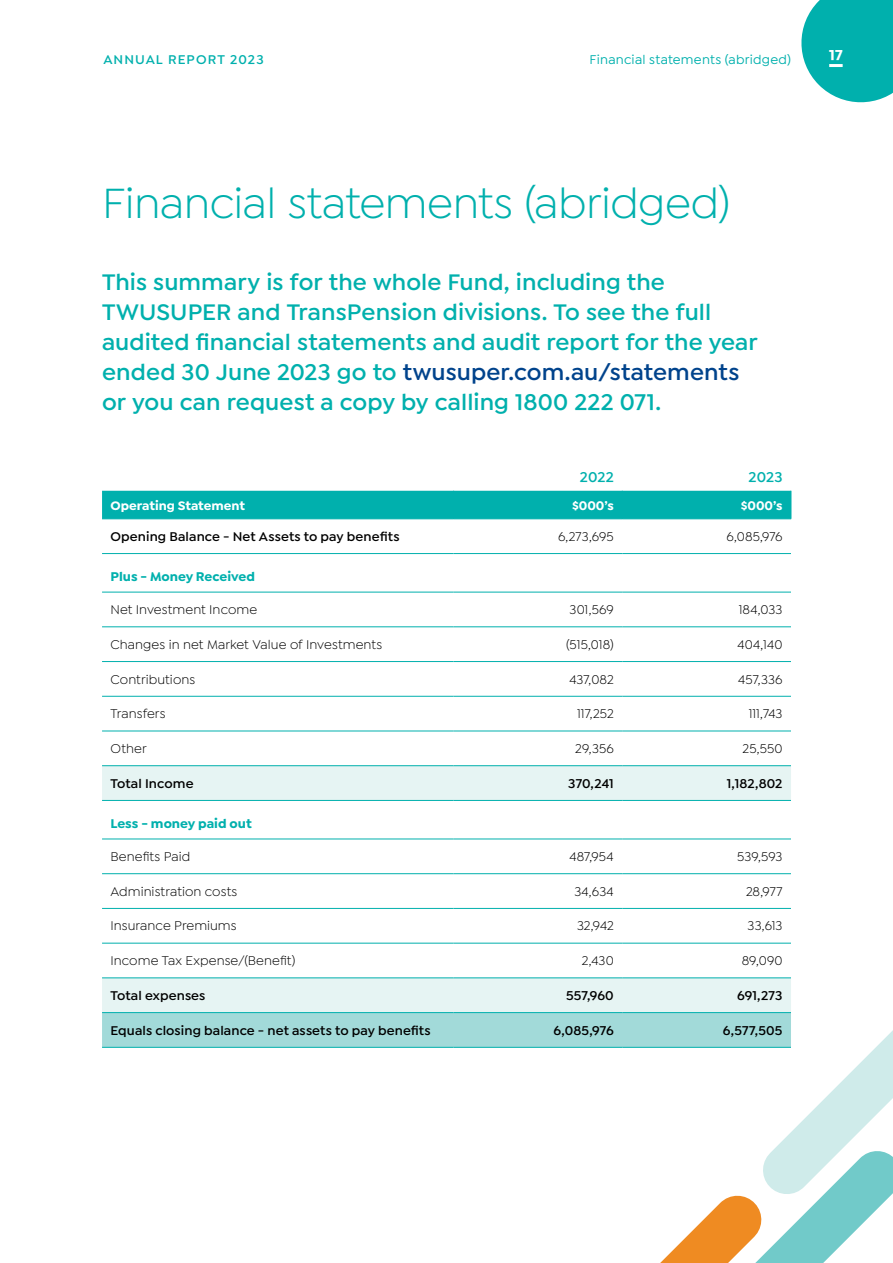
<style>
.page{position:relative;width:893px;height:1263px;background:#fff}
.page>*{position:absolute;margin:0;border:0;box-sizing:border-box;transform-origin:0 0}
.t1{font:45px "Isidora Sans";letter-spacing:-.01em;color:#00b0ad}
.t2{font:600 24px/30px "Isidora Sans";letter-spacing:.005em;color:#00b0ad}
.t3{font:600 15px "Isidora Sans";letter-spacing:.01em;color:#00b0ad}
.t4{font:700 15px "Isidora Sans";color:#fff}
.t5{font:13.5px "Isidora Sans";letter-spacing:.005em;color:#000}
.t6{font:600 13.5px "Isidora Sans";letter-spacing:.005em;color:#000}
.t7{font:700 13.5px "Isidora Sans";color:#00b0ad}
.t8{font:500 13.5px "Isidora Sans";letter-spacing:.02em;color:#00b0ad}
.t9{font:600 13.5px "Isidora Sans";letter-spacing:.08em;color:#00b0ad}
.t10{font:700 13.2px "Isidora Sans";color:#fff}
.s1{color:#00438c}
</style>
<div class="page">
<svg style="left:801px;top:0;width:92px;height:103px;background:#22bab7"></svg>
<hr style="left:829px;top:64px;width:14px;height:3px;background:#fff">
<svg style="left:102px;top:766px;width:689px;height:246px"></svg>
<div style="left:102px;top:1013px;width:617px;height:34px;background:#a2dad9"></div>
<div style="left:102px;top:491px;width:690px;height:28px;background:#00b0ad"></div>
<hr style="left:102px;top:626px;width:352px;height:1px;background:#00b0ad">
<hr style="left:454px;top:626px;width:168px;height:1px;background:#00b0ad">
<hr style="left:622px;top:626px;width:169px;height:1px;background:#00b0ad">
<hr style="left:102px;top:661px;width:352px;height:1px;background:#00b0ad">
<hr style="left:454px;top:661px;width:168px;height:1px;background:#00b0ad">
<hr style="left:622px;top:661px;width:169px;height:1px;background:#00b0ad">
<hr style="left:102px;top:696px;width:352px;height:1px;background:#00b0ad">
<hr style="left:454px;top:696px;width:168px;height:1px;background:#00b0ad">
<hr style="left:622px;top:696px;width:169px;height:1px;background:#00b0ad">
<hr style="left:102px;top:731px;width:352px;height:1px;background:#00b0ad">
<hr style="left:454px;top:731px;width:168px;height:1px;background:#00b0ad">
<hr style="left:622px;top:731px;width:169px;height:1px;background:#00b0ad">
<hr style="left:102px;top:800px;width:352px;height:1px;background:#00b0ad">
<hr style="left:102px;top:873px;width:352px;height:1px;background:#00b0ad">
<hr style="left:454px;top:873px;width:168px;height:1px;background:#00b0ad">
<hr style="left:622px;top:873px;width:169px;height:1px;background:#00b0ad">
<hr style="left:102px;top:908px;width:352px;height:1px;background:#00b0ad">
<hr style="left:454px;top:908px;width:168px;height:1px;background:#00b0ad">
<hr style="left:622px;top:908px;width:169px;height:1px;background:#00b0ad">
<hr style="left:102px;top:943px;width:352px;height:1px;background:#00b0ad">
<hr style="left:454px;top:943px;width:168px;height:1px;background:#00b0ad">
<hr style="left:622px;top:943px;width:169px;height:1px;background:#00b0ad">
<hr style="left:102px;top:519px;width:352px;height:1px;background:#00b0ad">
<hr style="left:454px;top:519px;width:168px;height:1px;background:#00b0ad">
<hr style="left:622px;top:519px;width:169px;height:1px;background:#00b0ad">
<hr style="left:102px;top:765px;width:352px;height:1px;background:#00b0ad">
<hr style="left:454px;top:765px;width:168px;height:1px;background:#00b0ad">
<hr style="left:622px;top:765px;width:169px;height:1px;background:#00b0ad">
<hr style="left:454px;top:800px;width:168px;height:1px;background:#00b0ad">
<hr style="left:622px;top:800px;width:169px;height:1px;background:#00b0ad">
<hr style="left:102px;top:977px;width:352px;height:1px;background:#00b0ad">
<hr style="left:454px;top:977px;width:168px;height:1px;background:#00b0ad">
<hr style="left:622px;top:977px;width:169px;height:1px;background:#00b0ad">
<hr style="left:102px;top:1012px;width:352px;height:1px;background:#00b0ad">
<hr style="left:454px;top:1012px;width:168px;height:1px;background:#00b0ad">
<hr style="left:622px;top:1012px;width:169px;height:1px;background:#00b0ad">
<hr style="left:102px;top:1047px;width:352px;height:1px;background:#00b0ad">
<hr style="left:454px;top:1047px;width:168px;height:1px;background:#00b0ad">
<hr style="left:622px;top:1047px;width:169px;height:1px;background:#00b0ad">
<hr style="left:102px;top:553px;width:352px;height:1px;background:#00b0ad">
<hr style="left:454px;top:553px;width:168px;height:1px;background:#00b0ad">
<hr style="left:622px;top:553px;width:169px;height:1px;background:#00b0ad">
<hr style="left:102px;top:592px;width:352px;height:1px;background:#00b0ad">
<hr style="left:454px;top:592px;width:168px;height:1px;background:#00b0ad">
<hr style="left:622px;top:592px;width:169px;height:1px;background:#00b0ad">
<hr style="left:102px;top:839px;width:352px;height:1px;background:#00b0ad">
<hr style="left:454px;top:839px;width:168px;height:1px;background:#00b0ad">
<hr style="left:622px;top:839px;width:169px;height:1px;background:#00b0ad">
<svg style="left:660px;top:1204px;width:188px;height:59px"></svg>
<svg style="left:719px;top:972px;width:174px;height:266px"></svg>
<p class="t9" style="left:103px;top:51px;width:162px">ANNUAL REPORT 2023</p>
<p class="t8" style="left:590px;top:52px;width:203px">Financial statements (abridged)</p>
<p class="t4" style="left:829px;top:45px;width:15px">17</p>
<h1 class="t1" style="left:102px;top:178px;width:629px">Financial statements (abridged)</h1>
<p class="t2" style="left:102px;top:267px;width:657px">This summary is for the whole Fund, including the TWUSUPER and TransPension divisions. To see the full audited financial statements and audit report for the year ended 30 June 2023 go to <span class="s1">twusuper.com.au/statements </span>or you can request a copy by calling 1800 222 071.</p>
<p class="t3" style="left:580px;top:469px;width:35px">2022</p>
<p class="t3" style="left:748px;top:469px;width:35px">2023</p>
<p class="t10" style="left:111px;top:498px;width:136px">Operating Statement</p>
<p class="t10" style="left:572px;top:498px;width:43px">$000’s</p>
<p class="t10" style="left:741px;top:498px;width:43px">$000’s</p>
<p class="t6" style="left:111px;top:528px;width:290px">Opening Balance - Net Assets to pay benefits</p>
<p class="t5" style="left:558px;top:529px;width:57px">6,273,695</p>
<p class="t5" style="left:726px;top:529px;width:58px">6,085,976</p>
<p class="t7" style="left:111px;top:569px;width:146px">Plus - Money Received</p>
<p class="t5" style="left:111px;top:602px;width:148px">Net Investment Income</p>
<p class="t5" style="left:570px;top:602px;width:46px">301,569</p>
<p class="t5" style="left:739px;top:602px;width:45px">184,033</p>
<p class="t5" style="left:111px;top:637px;width:273px">Changes in net Market Value of Investments</p>
<p class="t5" style="left:566px;top:637px;width:49px">(515,018)</p>
<p class="t5" style="left:737px;top:637px;width:46px">404,140</p>
<p class="t5" style="left:111px;top:672px;width:86px">Contributions</p>
<p class="t5" style="left:569px;top:672px;width:46px">437,082</p>
<p class="t5" style="left:738px;top:672px;width:46px">457,336</p>
<p class="t5" style="left:111px;top:706px;width:56px">Transfers</p>
<p class="t5" style="left:577px;top:706px;width:38px">117,252</p>
<p class="t5" style="left:749px;top:706px;width:35px">111,743</p>
<p class="t5" style="left:111px;top:741px;width:38px">Other</p>
<p class="t5" style="left:575px;top:741px;width:40px">29,356</p>
<p class="t5" style="left:742px;top:741px;width:41px">25,550</p>
<p class="t6" style="left:111px;top:775px;width:85px">Total Income</p>
<p class="t6" style="left:568px;top:775px;width:47px">370,241</p>
<p class="t6" style="left:727px;top:775px;width:57px">1,182,802</p>
<p class="t7" style="left:111px;top:815px;width:143px">Less - money paid out</p>
<p class="t5" style="left:111px;top:849px;width:81px">Benefits Paid</p>
<p class="t5" style="left:569px;top:849px;width:46px">487,954</p>
<p class="t5" style="left:737px;top:849px;width:47px">539,593</p>
<p class="t5" style="left:111px;top:884px;width:128px">Administration costs</p>
<p class="t5" style="left:574px;top:884px;width:41px">34,634</p>
<p class="t5" style="left:746px;top:884px;width:38px">28,977</p>
<p class="t5" style="left:111px;top:918px;width:128px">Insurance Premiums</p>
<p class="t5" style="left:577px;top:918px;width:38px">32,942</p>
<p class="t5" style="left:748px;top:918px;width:36px">33,613</p>
<p class="t5" style="left:111px;top:953px;width:186px">Income Tax Expense/(Benefit)</p>
<p class="t5" style="left:582px;top:953px;width:34px">2,430</p>
<p class="t5" style="left:742px;top:953px;width:42px">89,090</p>
<p class="t6" style="left:111px;top:987px;width:96px">Total expenses</p>
<p class="t6" style="left:566px;top:987px;width:49px">557,960</p>
<p class="t6" style="left:737px;top:987px;width:47px">691,273</p>
<p class="t6" style="left:111px;top:1022px;width:322px">Equals closing balance - net assets to pay benefits</p>
<p class="t6" style="left:553px;top:1022px;width:62px">6,085,976</p>
<p class="t6" style="left:723px;top:1022px;width:61px">6,577,505</p>
</div>
